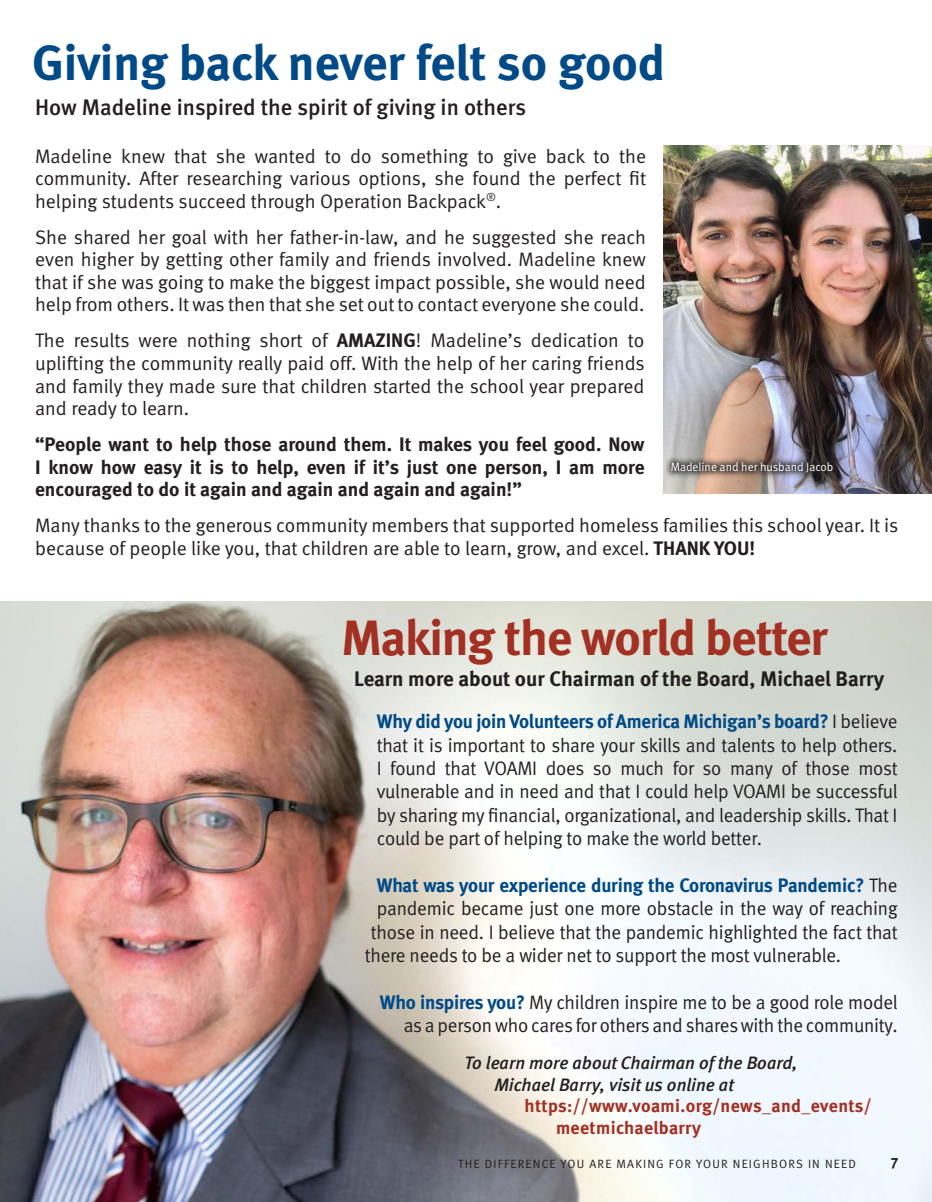
<style>
.page{position:relative;width:932px;height:1202px;background:#fff}
.page>*{position:absolute;margin:0;border:0;box-sizing:border-box;transform-origin:0 0}
.t1{font:700 49.5px "Meta";color:#004a87}
.t2{font:700 49.5px "Meta";letter-spacing:-.02em;color:#a33123}
.t3{font:500 22.5px "Meta";color:#231f20}
.t4{font:700 21px "Meta";color:#231f20}
.t5{font:19.5px/22.5px "Meta Normal";letter-spacing:-.01em;color:#231f20;text-align:justify}
.t6{font:700 19.5px/22.5px "Meta";color:#231f20;text-align:justify}
.t7{font:700 19.5px "Meta";letter-spacing:-.01em;color:#004a87}
.t8{font:italic 500 18px "Meta";color:#231f20}
.t9{font:700 18px/21.6px "Meta";letter-spacing:.02em;color:#a33123}
.t10{font:15px "Meta Bold Expert";color:#231f20}
.t11{font:12px "Meta Normal";letter-spacing:.1em;color:#231f20}
.t12{font:12px "Meta Normal";color:#fff}
.s1{font-family:"Meta";font-weight:700}
.s2{font-family:"Meta";font-weight:700;color:#004a87}
.s3{font-family:"Meta Normal";font-weight:400;color:#231f20}
</style>
<div class="page">
<img style="left:0;top:601px;width:932px;height:601px">
<img style="left:663px;top:146px;width:269px;height:347px">
<div style="left:664px;top:455px;width:176px;height:25px;background:#231f20;opacity:.75"></div>
<p class="t1" style="left:32px;top:31px;width:634px">Giving back never felt so good</p>
<p class="t3" style="left:35px;top:94px;width:492px">How Madeline inspired the spirit of giving in others</p>
<p class="t5" style="left:35px;top:145px;width:612px">Madeline knew that she wanted to do something to give back to the community. After researching various options, she found the perfect fit helping students succeed through Operation Backpack<sup>®</sup>.</p>
<p class="t5" style="left:35px;top:226px;width:612px">She shared her goal with her father-in-law, and he suggested she reach even higher by getting other family and friends involved. Madeline knew that if she was going to make the biggest impact possible, she would need help from others. It was then that she set out to contact everyone she could.</p>
<p class="t5" style="left:35px;top:329px;width:611px">The results were nothing short of <span class="s1">AMAZING</span>! Madeline’s dedication to uplifting the community really paid off. With the help of her caring friends and family they made sure that children started the school year prepared and ready to learn.</p>
<p class="t6" style="left:35px;top:432px;width:611px">“People want to help those around them. It makes you feel good. Now I know how easy it is to help, even if it’s just one person, I am more encouraged to do it again and again and again and again!”</p>
<p class="t5" style="left:35px;top:514px;width:864px">Many thanks to the generous community members that supported homeless families this school year. It is because of people like you, that children are able to learn, grow, and excel. <span class="s1">THANK YOU!</span></p>
<p class="t12" style="left:671px;top:460px;width:164px">Madeline and her husband Jacob</p>
<p class="t2" style="left:341px;top:606px;width:487px">Making the world better</p>
<p class="t4" style="left:354px;top:665px;width:531px">Learn more about our Chairman of the Board, Michael Barry</p>
<p class="t5" style="left:377px;top:709px;width:522px;line-height:23.4px"><span class="s2">Why did you join Volunteers of America Michigan’s board?</span> I believe that it is important to share your skills and talents to help others.<br>I found that VOAMI does so much for so many of those most vulnerable and in need and that I could help VOAMI be successful by sharing my financial, organizational, and leadership skills. That I could be part of helping to make the world better.</p>
<p class="t7" style="left:377px;top:873px;width:522px">What was your experience during the Coronavirus Pandemic? <span class="s3">The</span></p>
<p class="t5" style="left:377px;top:897px;width:522px">pandemic became just one more obstacle in the way of reaching</p>
<p class="t5" style="left:371px;top:920px;width:528px">those in need. I believe that the pandemic highlighted the fact that</p>
<p class="t5" style="left:365px;top:944px;width:477px">there needs to be a wider net to support the most vulnerable.</p>
<p class="t5" style="left:380px;top:990px;width:519px;line-height:23.4px;text-align:right"><span class="s2">Who inspires you?</span> My children inspire me to be a good role model as a person who cares for others and shares with the community.</p>
<p class="t8" style="left:464px;top:1052px;width:334px">To learn more about Chairman of the Board,</p>
<p class="t8" style="left:494px;top:1074px;width:241px">Michael Barry, visit us online at</p>
<p class="t9" style="left:556px;top:1094px;width:317px;text-indent:-32px">https://www.voami.org/news_and_events/ meetmichaelbarry</p>
<p class="t11" style="left:458px;top:1156px;width:399px">THE DIFFERENCE YOU ARE MAKING FOR YOUR NEIGHBORS IN NEED</p>
<p class="t10" style="left:890px;top:1153px;width:9px">7</p>
</div>
